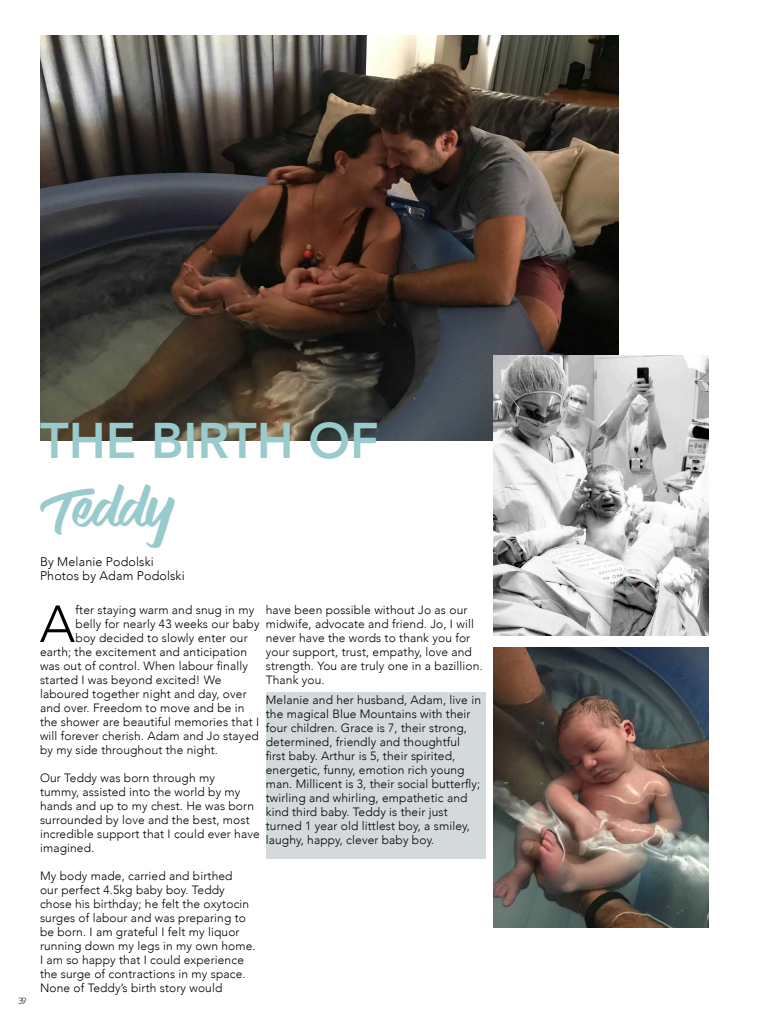
<style>
.page{position:relative;width:768px;height:1024px;background:#fff}
.page>*{position:absolute;margin:0;border:0;box-sizing:border-box;transform-origin:0 0}
.t1{font:300 51.55px "Avenir";color:#000}
.t2{font:800 50px "Avenir";color:#99cacc}
.t3{font:45px "Vendetta";color:#99cacc}
.t4{font:300 12.5px "Avenir";letter-spacing:.01em;color:#000}
.t5{font:300 12px/14px "Avenir";letter-spacing:.01em;color:#000}
.t6{font:9px "Avenir";color:#4b4341}
</style>
<div class="page">
<img style="left:40px;top:35px;width:579px;height:406px">
<img style="left:494px;top:356px;width:214px;height:279px">
<div style="left:266px;top:692px;width:220px;height:166px;background:#d4dadc"></div>
<img style="left:494px;top:648px;width:214px;height:280px">
<p class="t6" style="left:18px;top:996px;width:10px">39</p>
<p class="t2" style="left:40px;top:401px;width:340px">THE BIRTH OF</p>
<p class="t3" style="left:40px;top:485px;width:135px">Teddy</p>
<p class="t4" style="left:40px;top:554px;width:115px">By Melanie Podolski</p>
<p class="t4" style="left:40px;top:568px;width:146px">Photos by Adam Podolski</p>
<p class="t1" style="left:40px;top:594px;width:37px">A</p>
<p class="t5" style="left:76px;top:603px;width:180px">fter staying warm and snug in my</p>
<p class="t5" style="left:266px;top:603px;width:218px">have been possible without Jo as our midwife, advocate and friend. Jo, I will never have the words to thank you for your support, trust, empathy, love and strength. You are truly one in a bazillion.<br>Thank you.</p>
<p class="t5" style="left:76px;top:617px;width:186px">belly for nearly 43 weeks our baby</p>
<p class="t5" style="left:76px;top:631px;width:174px">boy decided to slowly enter our</p>
<p class="t5" style="left:40px;top:645px;width:209px">earth; the excitement and anticipation</p>
<p class="t5" style="left:40px;top:659px;width:209px">was out of control. When labour finally</p>
<p class="t5" style="left:40px;top:673px;width:183px">started I was beyond excited! We</p>
<p class="t5" style="left:40px;top:687px;width:208px">laboured together night and day, over</p>
<p class="t5" style="left:40px;top:701px;width:206px">and over. Freedom to move and be in</p>
<p class="t5" style="left:40px;top:715px;width:221px">the shower are beautiful memories that I</p>
<p class="t5" style="left:40px;top:729px;width:220px">will forever cherish. Adam and Jo stayed</p>
<p class="t5" style="left:40px;top:743px;width:180px">by my side throughout the night.</p>
<p class="t5" style="left:40px;top:771px;width:221px">Our Teddy was born through my<br>tummy, assisted into the world by my hands and up to my chest. He was born surrounded by love and the best, most incredible support that I could ever have imagined.</p>
<p class="t5" style="left:40px;top:869px;width:217px">My body made, carried and birthed<br>our perfect 4.5kg baby boy. Teddy chose his birthday; he felt the oxytocin surges of labour and was preparing to be born. I am grateful I felt my liquor running down my legs in my own home.<br>I am so happy that I could experience the surge of contractions in my space.<br>None of Teddy’s birth story would</p>
<p class="t5" style="left:266px;top:693px;width:217px">Melanie and her husband, Adam, live in the magical Blue Mountains with their four children. Grace is 7, their strong, determined, friendly and thoughtful first baby. Arthur is 5, their spirited, energetic, funny, emotion rich young man. Millicent is 3, their social butterfly; twirling and whirling, empathetic and kind third baby. Teddy is their just turned 1 year old littlest boy, a smiley, laughy, happy, clever baby boy.</p>
</div>
